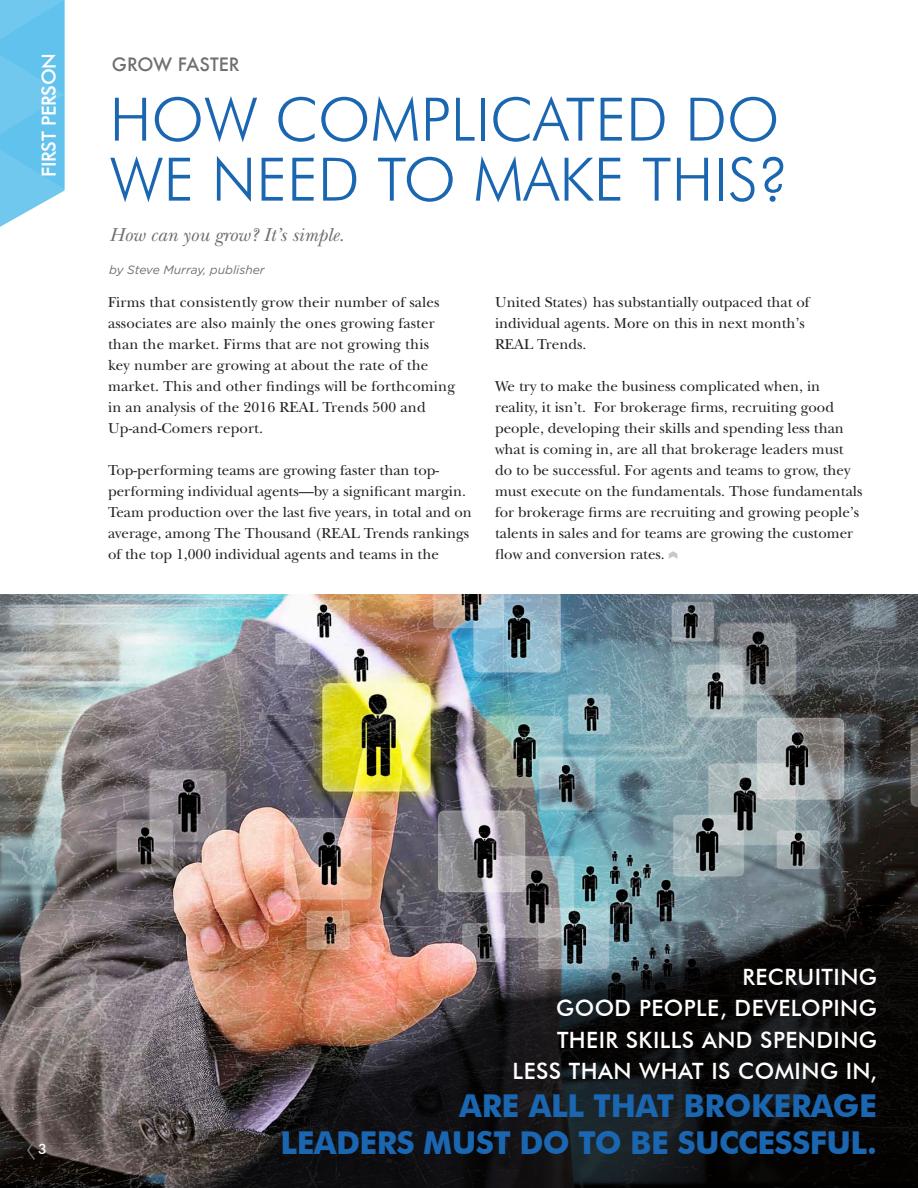
<style>
.page{position:relative;width:918px;height:1188px;background:#fff}
.page>*{position:absolute;margin:0;border:0;box-sizing:border-box;transform-origin:0 0}
.t1{font:300 60px/60px "Futura BT";color:#1b66b0}
.t2{font:700 31.5px/37.5px "Futura BT";letter-spacing:-.02em;color:#1b66b0;text-align:right}
.t3{font:500 22.5px/31.5px "Futura BT";letter-spacing:.02em;color:#fff;text-align:right}
.t4{font:italic 19.5px "New Baskerville";color:#6d6f72}
.t5{font:500 19.5px "Futura BT";letter-spacing:-.02em;color:#fff}
.t6{font:500 18px "Futura";color:#6d6f72}
.t7{font:15px/21px "New Baskerville";color:#231f20}
.t8{font:500 14.25px "Futura BT";color:#fff}
.t9{font:italic 12px "Gotham";color:#6d6f72}
</style>
<div class="page">
<img style="left:0;top:594px;width:918px;height:594px">
<img style="left:165px;top:900px;width:753px;height:288px">
<svg style="left:26px;top:1139px;width:10px;height:23px"></svg>
<svg style="left:0;top:0;width:65px;height:227px;background:#75c9ef"></svg>
<svg style="left:669px;top:551px;width:8px;height:8px"></svg>
<p class="t5" style="left:37px;top:177px;width:125px;rotate:-90deg">FIRST PERSON</p>
<p class="t6" style="left:112px;top:52px;width:129px">GROW FASTER</p>
<p class="t1" style="left:110px;top:89px;width:681px">HOW COMPLICATED DO<br>WE NEED TO MAKE THIS?</p>
<p class="t4" style="left:109px;top:223px;width:237px">How can you grow? It’s simple.</p>
<p class="t9" style="left:109px;top:264px;width:157px">by Steve Murray, publisher</p>
<p class="t7" style="left:108px;top:292px;width:349px">Firms that consistently grow their number of sales associates are also mainly the ones growing faster than the market. Firms that are not growing this<br>key number are growing at about the rate of the market. This and other findings will be forthcoming in an analysis of the 2016 REAL Trends 500 and Up-and-Comers report.</p>
<p class="t7" style="left:108px;top:460px;width:365px">Top-performing teams are growing faster than top&shy;performing individual agents—by a significant margin.<br>Team production over the last five years, in total and on average, among The Thousand (REAL Trends rankings of the top 1,000 individual agents and teams in the</p>
<p class="t7" style="left:495px;top:292px;width:316px">United States) has substantially outpaced that of individual agents. More on this in next month’s<br>REAL Trends.</p>
<p class="t7" style="left:495px;top:376px;width:369px">We try to make the business complicated when, in reality, it isn’t. For brokerage firms, recruiting good people, developing their skills and spending less than what is coming in, are all that brokerage leaders must do to be successful. For agents and teams to grow, they must execute on the fundamentals. Those fundamentals for brokerage firms are recruiting and growing people’s talents in sales and for teams are growing the customer flow and conversion rates.</p>
<p class="t8" style="left:38px;top:1140px;width:10px">3</p>
<p class="t3" style="left:513px;top:961px;width:366px">RECRUITING<br>GOOD PEOPLE, DEVELOPING<br>THEIR SKILLS AND SPENDING<br>LESS THAN WHAT IS COMING IN,</p>
<p class="t2" style="left:281px;top:1087px;width:598px">ARE ALL THAT BROKERAGE<br>LEADERS MUST DO TO BE SUCCESSFUL.</p>
</div>
